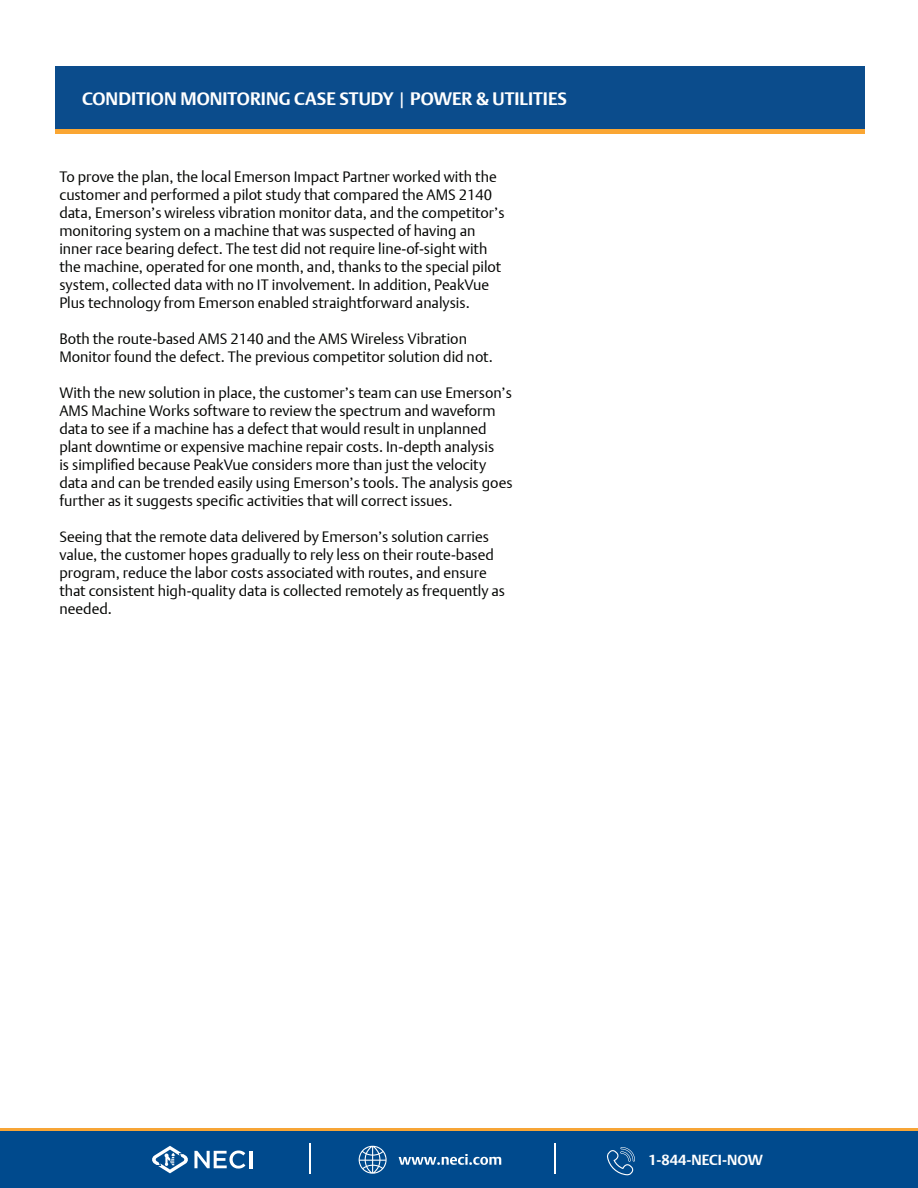
<style>
.page{position:relative;width:918px;height:1188px;background:#fff}
.page>*{position:absolute;margin:0;border:0;box-sizing:border-box;transform-origin:0 0}
.t1{font:700 18px "DTL Argo T";color:#fff}
.t2{font:15px/18px "DTL Argo T Light";color:#040503}
.t3{font:700 14.55px "DTL Argo T";color:#fff}
.s1{font-family:"DTL Argo T Light";font-weight:400}
</style>
<div class="page">
<div style="left:55px;top:66px;width:810px;height:63px;background:#0b4c8c"></div>
<div style="left:55px;top:129px;width:810px;height:5px;background:#faa633"></div>
<div style="left:0;top:1131px;width:918px;height:57px;background:#004a8d"></div>
<hr style="left:0;top:1128px;width:918px;height:3px;background:#f7a536">
<hr style="left:249px;top:1151px;width:3px;height:17px;background:#fff">
<svg style="left:152px;top:1146px;width:93px;height:27px"></svg>
<svg style="left:359px;top:1146px;width:28px;height:28px"></svg>
<svg style="left:399px;top:1154px;width:102px;height:11px"></svg>
<svg style="left:607px;top:1147px;width:28px;height:28px"></svg>
<hr style="left:309px;top:1143px;width:1px;height:31px;background:#fff">
<hr style="left:554px;top:1143px;width:1px;height:31px;background:#fff">
<p class="t1" style="left:82px;top:88px;width:486px">CONDITION MONITORING CASE STUDY <span class="s1">|</span> POWER &amp; UTILITIES</p>
<p class="t2" style="left:59px;top:168px;width:447px">To prove the plan, the local Emerson Impact Partner worked with the customer and performed a pilot study that compared the AMS 2140 data, Emerson’s wireless vibration monitor data, and the competitor’s monitoring system on a machine that was suspected of having an inner race bearing defect. The test did not require line-of-sight with the machine, operated for one month, and, thanks to the special pilot system, collected data with no IT involvement. In addition, PeakVue Plus technology from Emerson enabled straightforward analysis.</p>
<p class="t2" style="left:59px;top:330px;width:435px">Both the route-based AMS 2140 and the AMS Wireless Vibration<br>Monitor found the defect. The previous competitor solution did not.</p>
<p class="t2" style="left:59px;top:384px;width:455px">With the new solution in place, the customer’s team can use Emerson’s AMS Machine Works software to review the spectrum and waveform data to see if a machine has a defect that would result in unplanned plant downtime or expensive machine repair costs. In-depth analysis<br>is simplified because PeakVue considers more than just the velocity data and can be trended easily using Emerson’s tools. The analysis goes further as it suggests specific activities that will correct issues.</p>
<p class="t2" style="left:59px;top:528px;width:447px">Seeing that the remote data delivered by Emerson’s solution carries value, the customer hopes gradually to rely less on their route-based program, reduce the labor costs associated with routes, and ensure that consistent high-quality data is collected remotely as frequently as needed.</p>
<p class="t3" style="left:648px;top:1151px;width:116px">1-844-NECI-NOW</p>
</div>
